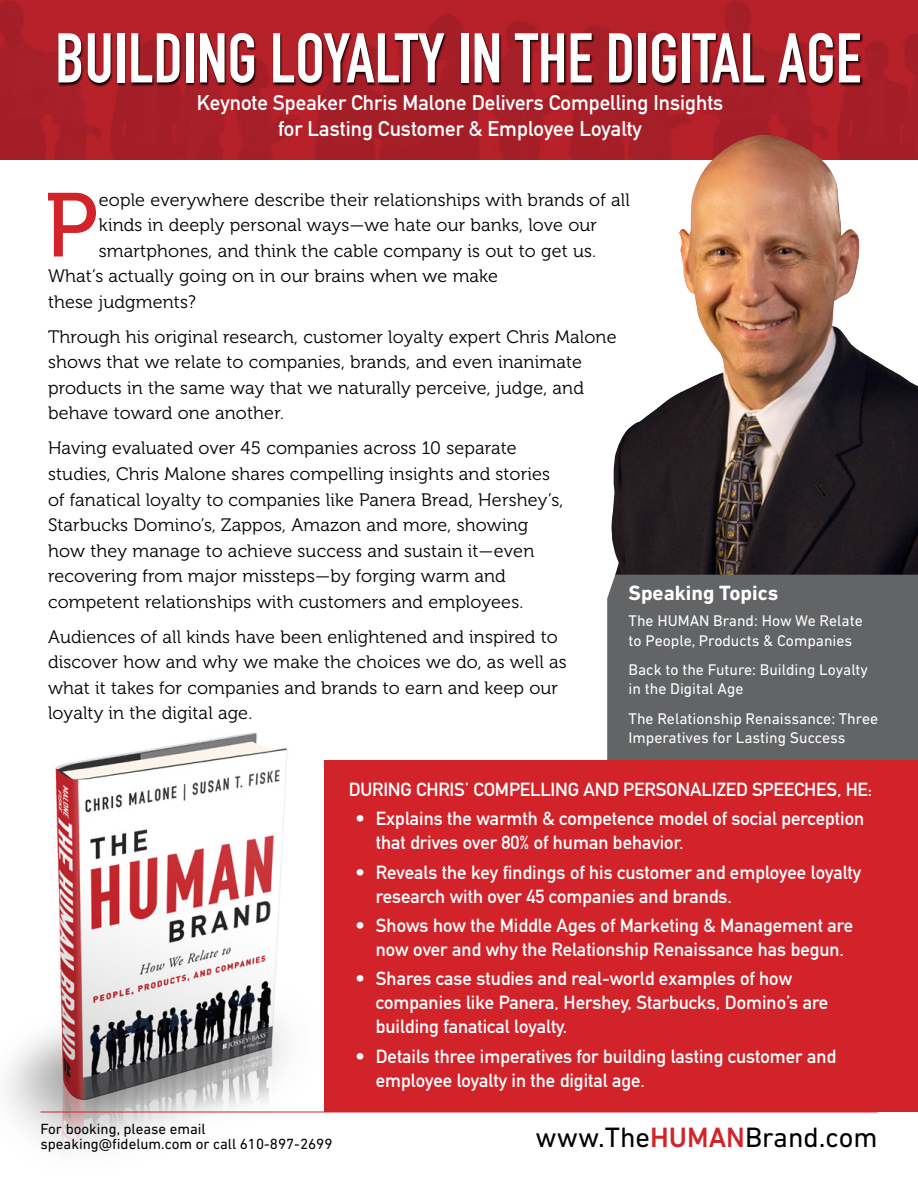
<style>
.page{position:relative;width:918px;height:1188px;background:#fff}
.page>*{position:absolute;margin:0;border:0;box-sizing:border-box;transform-origin:0 0}
.t1{font:90.3px "Museo 500";color:#d2232a}
.t2{font:69px "DIN Engschrift Std";color:#fff}
.t3{font:28.5px "DIN Next LT Pro";color:#000}
.t4{font:21px/25.5px "DIN Mittelschrift Std";color:#fff;text-align:center}
.t5{font:700 21px "DIN Next LT Pro";color:#fff}
.t6{font:18.75px/24px "DIN Mittelschrift Std";color:#fff}
.t7{font:18px/25.5px "Museo 300";letter-spacing:.01em;color:#000}
.t8{font:15.75px/19.5px "DIN Next LT Pro";color:#fff}
.t9{font:15px/15px "DIN Next LT Pro";color:#000}
.s1{font-weight:500;color:#d2232a}
</style>
<div class="page">
<img style="left:7px;top:732px;width:367px;height:419px">
<div style="left:607px;top:575px;width:311px;height:186px;background:#636466"></div>
<div style="left:324px;top:761px;width:594px;height:351px;background:#d2232a"></div>
<img style="left:0;top:0;width:918px;height:159px">
<hr style="left:40px;top:1112px;width:838px;height:1px;background:#d2232a">
<img style="left:611px;top:135px;width:307px;height:440px">
<div style="left:58px;top:32px;width:806px;height:55px;background:#000;opacity:.91"></div>
<h2 class="t2" style="left:55px;top:18px;width:808px">BUILDING LOYALTY IN THE DIGITAL AGE</h2>
<p class="t4" style="left:197px;top:90px;width:528px">Keynote Speaker Chris Malone Delivers Compelling Insights for Lasting Customer &amp; Employee Loyalty</p>
<h1 class="t1" style="left:45px;top:176px;width:55px">P</h1>
<p class="t7" style="left:99px;top:187px;width:532px">eople everywhere describe their relationships with brands of all</p>
<p class="t7" style="left:99px;top:212px;width:500px">kinds in deeply personal ways—we hate our banks, love our</p>
<p class="t7" style="left:99px;top:238px;width:499px">smartphones, and think the cable company is out to get us.</p>
<p class="t7" style="left:48px;top:263px;width:452px">What’s actually going on in our brains when we make</p>
<p class="t7" style="left:48px;top:289px;width:149px">these judgments?</p>
<p class="t7" style="left:48px;top:324px;width:570px">Through his original research, customer loyalty expert Chris Malone shows that we relate to companies, brands, and even inanimate products in the same way that we naturally perceive, judge, and behave toward one another.</p>
<p class="t7" style="left:48px;top:436px;width:517px">Having evaluated over 45 companies across 10 separate studies, Chris Malone shares compelling insights and stories of fanatical loyalty to companies like Panera Bread, Hershey’s, Starbucks Domino’s, Zappos, Amazon and more, showing how they manage to achieve success and sustain it—even recovering from major missteps—by forging warm and competent relationships with customers and employees.</p>
<p class="t7" style="left:48px;top:624px;width:520px">Audiences of all kinds have been enlightened and inspired to discover how and why we make the choices we do, as well as what it takes for companies and brands to earn and keep our loyalty in the digital age.</p>
<p class="t5" style="left:629px;top:581px;width:151px">Speaking Topics</p>
<p class="t8" style="left:629px;top:611px;width:236px">The HUMAN Brand: How We Relate to People, Products &amp; Companies</p>
<p class="t8" style="left:629px;top:660px;width:241px">Back to the Future: Building Loyalty in the Digital Age</p>
<p class="t8" style="left:629px;top:708px;width:251px">The Relationship Renaissance: Three<br>Imperatives for Lasting Success</p>
<p class="t6" style="left:349px;top:777px;width:525px">DURING CHRIS’ COMPELLING AND PERSONALIZED SPEECHES, HE:</p>
<p class="t6" style="left:376px;top:807px;width:490px;text-indent:-20px">• Explains the warmth &amp; competence model of social perception that drives over 80% of human behavior.</p>
<p class="t6" style="left:376px;top:860px;width:487px;text-indent:-20px">• Reveals the key findings of his customer and employee loyalty research with over 45 companies and brands.</p>
<p class="t6" style="left:356px;top:914px;width:499px;text-align:center">• Shows how the Middle Ages of Marketing &amp; Management are now over and why the Relationship Renaissance has begun.</p>
<p class="t6" style="left:376px;top:967px;width:454px;text-indent:-20px">• Shares case studies and real-world examples of how companies like Panera, Hershey, Starbucks, Domino’s are building fanatical loyalty.</p>
<p class="t6" style="left:376px;top:1044px;width:462px;text-indent:-20px">• Details three imperatives for building lasting customer and employee loyalty in the digital age.</p>
<p class="t9" style="left:40px;top:1121px;width:294px">For booking, please email speaking@fidelum.com or call 610-897-2699</p>
<h3 class="t3" style="left:536px;top:1121px;width:343px">www.The<span class="s1">HUMAN</span>Brand.com</h3>
</div>
